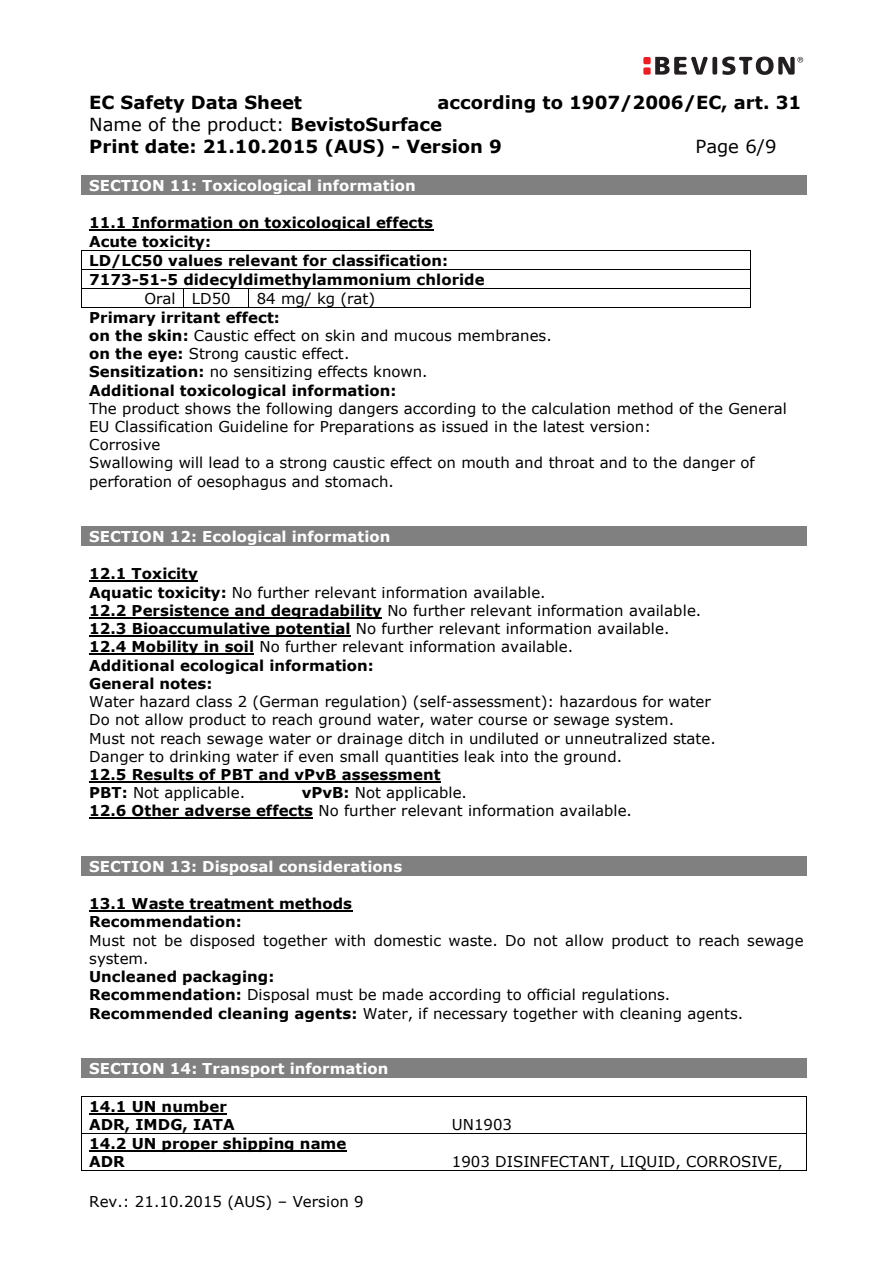
<style>
.page{position:relative;width:893px;height:1263px;background:#fff}
.page>*{position:absolute;margin:0;border:0;box-sizing:border-box;transform-origin:0 0}
.t1{font:700 18px/21.9px "Verdana";color:#000}
.t2{font:18px "Verdana";color:#000}
.t3{font:15px/18.3px "Verdana";color:#000}
.t4{font:700 15px/18.3px "Verdana";color:#000}
.t5{font:700 15px "Verdana";color:#fff}
.s1{font-weight:400}
.s2{font-weight:700}
</style>
<div class="page">
<div style="left:82px;top:176px;width:724px;height:18px;background:#808080"></div>
<hr style="left:82px;top:175px;width:724px;height:1px;background:#808080">
<svg style="left:81px;top:175px;width:1px;height:20px"></svg>
<hr style="left:82px;top:194px;width:724px;height:1px;background:#808080">
<svg style="left:806px;top:175px;width:1px;height:20px"></svg>
<hr style="left:89px;top:230px;width:345px;height:1px;background:#000">
<hr style="left:82px;top:250px;width:669px;height:1px;background:#000">
<hr style="left:82px;top:269px;width:669px;height:1px;background:#000">
<hr style="left:82px;top:288px;width:101px;height:1px;background:#000">
<hr style="left:184px;top:288px;width:64px;height:1px;background:#000">
<hr style="left:249px;top:288px;width:502px;height:1px;background:#000">
<svg style="left:81px;top:250px;width:1px;height:58px"></svg>
<hr style="left:82px;top:307px;width:101px;height:1px;background:#000">
<svg style="left:183px;top:288px;width:1px;height:20px"></svg>
<hr style="left:184px;top:307px;width:64px;height:1px;background:#000">
<svg style="left:248px;top:288px;width:1px;height:20px"></svg>
<hr style="left:249px;top:307px;width:502px;height:1px;background:#000">
<div style="left:82px;top:527px;width:724px;height:18px;background:#808080"></div>
<hr style="left:82px;top:526px;width:724px;height:1px;background:#808080">
<svg style="left:81px;top:526px;width:1px;height:20px"></svg>
<hr style="left:82px;top:545px;width:724px;height:1px;background:#808080">
<svg style="left:806px;top:526px;width:1px;height:20px"></svg>
<hr style="left:89px;top:580px;width:109px;height:2px;background:#000">
<hr style="left:89px;top:617px;width:293px;height:2px;background:#000">
<hr style="left:89px;top:635px;width:262px;height:2px;background:#000">
<hr style="left:89px;top:653px;width:165px;height:2px;background:#000">
<hr style="left:89px;top:781px;width:352px;height:2px;background:#000">
<hr style="left:89px;top:817px;width:224px;height:2px;background:#000">
<div style="left:82px;top:857px;width:724px;height:18px;background:#808080"></div>
<hr style="left:82px;top:856px;width:724px;height:1px;background:#808080">
<svg style="left:81px;top:856px;width:1px;height:20px"></svg>
<hr style="left:82px;top:875px;width:724px;height:1px;background:#808080">
<svg style="left:806px;top:856px;width:1px;height:20px"></svg>
<hr style="left:89px;top:910px;width:263px;height:2px;background:#000">
<div style="left:82px;top:1059px;width:724px;height:18px;background:#808080"></div>
<hr style="left:82px;top:1058px;width:724px;height:1px;background:#808080">
<svg style="left:81px;top:1058px;width:1px;height:20px"></svg>
<hr style="left:82px;top:1077px;width:724px;height:1px;background:#808080">
<svg style="left:806px;top:1058px;width:1px;height:20px"></svg>
<hr style="left:89px;top:1113px;width:138px;height:2px;background:#000">
<hr style="left:82px;top:1096px;width:362px;height:1px;background:#000">
<hr style="left:444px;top:1096px;width:362px;height:1px;background:#000">
<hr style="left:81px;top:1097px;width:1px;height:36px;background:#000">
<hr style="left:806px;top:1097px;width:1px;height:36px;background:#000">
<hr style="left:89px;top:1150px;width:258px;height:2px;background:#000">
<hr style="left:82px;top:1133px;width:362px;height:1px;background:#000">
<hr style="left:444px;top:1133px;width:362px;height:1px;background:#000">
<hr style="left:81px;top:1134px;width:1px;height:36px;background:#000">
<hr style="left:82px;top:1170px;width:362px;height:1px;background:#000">
<hr style="left:443px;top:1170px;width:363px;height:1px;background:#000">
<hr style="left:806px;top:1134px;width:1px;height:36px;background:#000">
<svg style="left:655px;top:57px;width:53px;height:18px"></svg>
<div style="left:712px;top:57px;width:5px;height:18px;background:#231f20;border-radius:2px"></div>
<div style="left:643px;top:57px;width:8px;height:7px;background:#ee1d23;border-radius:2px"></div>
<div style="left:643px;top:67px;width:8px;height:8px;background:#ee1d23;border-radius:2px"></div>
<svg style="left:722px;top:57px;width:81px;height:18px"></svg>
<p class="t1" style="left:89px;top:92px;width:214px">EC Safety Data Sheet</p>
<p class="t1" style="left:89px;top:92px;width:714px;text-indent:348px">according to 1907/2006/EC, art. 31<br><span class="s1">Name of the product:</span> BevistoSurface<br>Print date: 21.10.2015 (AUS) - Version 9</p>
<p class="t2" style="left:695px;top:134px;width:82px">Page 6/9</p>
<p class="t5" style="left:89px;top:175px;width:328px">SECTION 11: Toxicological information</p>
<p class="t4" style="left:89px;top:213px;width:397px;line-height:18.8px">11.1 Information on toxicological effects<br>Acute toxicity:<br>LD/LC50 values relevant for classification:<br>7173-51-5 didecyldimethylammonium chloride</p>
<p class="t3" style="left:144px;top:289px;width:88px">Oral LD50</p>
<p class="t3" style="left:257px;top:289px;width:120px">84 mg/ kg (rat)</p>
<p class="t4" style="left:89px;top:308px;width:464px">Primary irritant effect:<br>on the skin: <span class="s1">Caustic effect on skin and mucous membranes. </span>on the eye: <span class="s1">Strong caustic effect.<br></span>Sensitization: <span class="s1">no sensitizing effects known.<br></span>Additional toxicological information:</p>
<p class="t3" style="left:89px;top:399px;width:699px">The product shows the following dangers according to the calculation method of the General EU Classification Guideline for Preparations as issued in the latest version:<br>Corrosive<br>Swallowing will lead to a strong caustic effect on mouth and throat and to the danger of perforation of oesophagus and stomach.</p>
<p class="t5" style="left:89px;top:526px;width:303px">SECTION 12: Ecological information</p>
<p class="t3" style="left:89px;top:565px;width:613px"><span class="s2">12.1 Toxicity<br>Aquatic toxicity:</span> No further relevant information available.<br><span class="s2">12.2 Persistence and degradability</span> No further relevant information available.<br><span class="s2">12.3 Bioaccumulative potential</span> No further relevant information available.<br><span class="s2">12.4 Mobility in soil</span> No further relevant information available.<br><span class="s2">Additional ecological information:<br>General notes:</span></p>
<p class="t3" style="left:89px;top:692px;width:628px">Water hazard class 2 (German regulation) (self-assessment): hazardous for water Do not allow product to reach ground water, water course or sewage system.<br>Must not reach sewage water or drainage ditch in undiluted or unneutralized state.<br>Danger to drinking water if even small quantities leak into the ground.</p>
<p class="t4" style="left:89px;top:765px;width:353px">12.5 Results of PBT and vPvB assessment<br>PBT: <span class="s1">Not applicable.</span></p>
<p class="t3" style="left:89px;top:783px;width:544px;text-indent:212px"><span class="s2">vPvB:</span> Not applicable.<br><span class="s2">12.6 Other adverse effects</span> No further relevant information available.</p>
<p class="t5" style="left:89px;top:856px;width:314px">SECTION 13: Disposal considerations</p>
<p class="t4" style="left:89px;top:894px;width:264px">13.1 Waste treatment methods<br>Recommendation:</p>
<p class="t3" style="left:89px;top:931px;width:716px">Must not be disposed together with domestic waste. Do not allow product to reach sewage system.</p>
<p class="t3" style="left:89px;top:967px;width:655px"><span class="s2">Uncleaned packaging:<br>Recommendation:</span> Disposal must be made according to official regulations.<br><span class="s2">Recommended cleaning agents:</span> Water, if necessary together with cleaning agents.</p>
<p class="t5" style="left:89px;top:1058px;width:301px">SECTION 14: Transport information</p>
<p class="t4" style="left:89px;top:1097px;width:147px">14.1 UN number<br>ADR, IMDG, IATA</p>
<p class="t4" style="left:89px;top:1134px;width:259px">14.2 UN proper shipping name<br>ADR</p>
<p class="t3" style="left:89px;top:1192px;width:276px">Rev.: 21.10.2015 (AUS) – Version 9</p>
<p class="t3" style="left:452px;top:1115px;width:62px">UN1903</p>
<p class="t3" style="left:452px;top:1153px;width:332px">1903 DISINFECTANT, LIQUID, CORROSIVE,</p>
</div>
